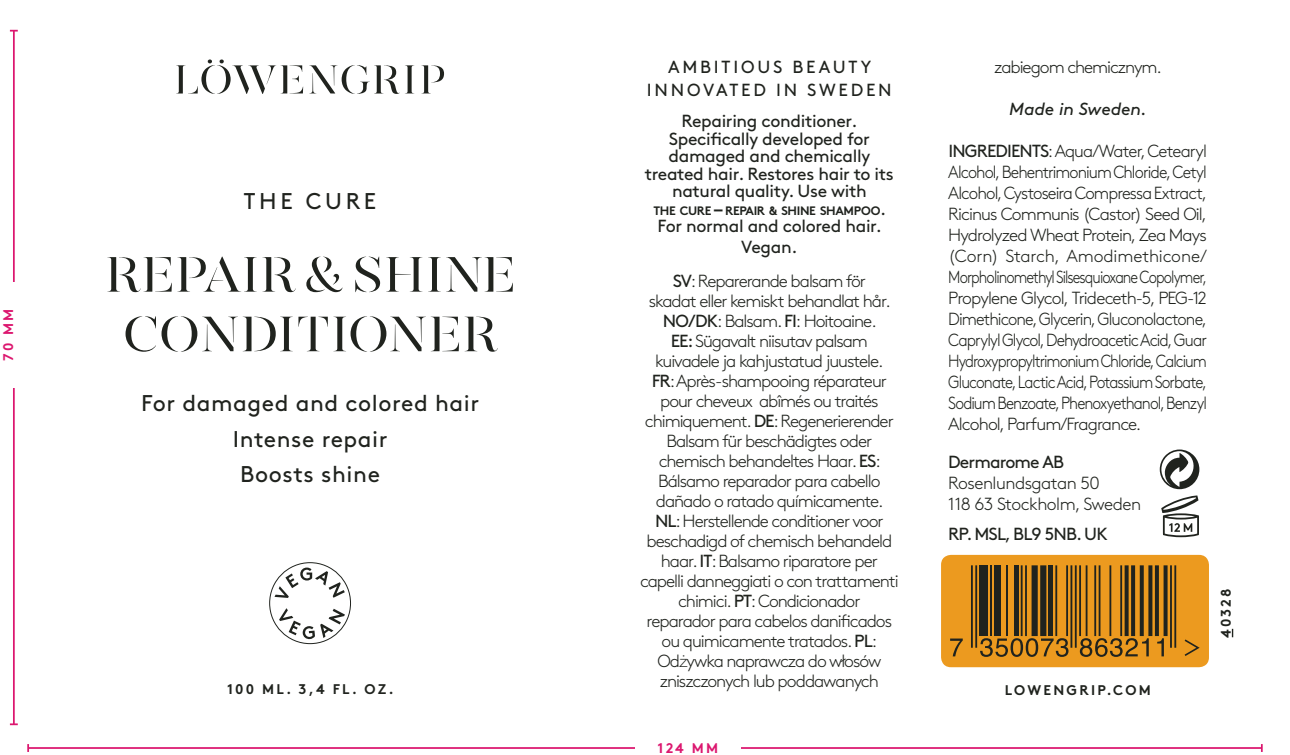
<style>
.page{position:relative;width:1290px;height:755px;background:#fff}
.page>*{position:absolute;margin:0;border:0;box-sizing:border-box;transform-origin:0 0}
.Product_type_GABRIEL{font:50.75px "Gabriela Stencil";color:#20231e}
.Product_USP_BROWN{font:22.75px "Brown Std";letter-spacing:.025em;color:#20231e}
.Product_name_BROWN{font:22.75px "Brown Std";letter-spacing:.16em;color:#20231e}
.Back_info{font:300 17.5px/19.9px "Brown Std";letter-spacing:-.06em;color:#20231e;text-align:center}
.Back_Ingredients{font:300 17.5px/21px "Brown Std";letter-spacing:-.055em;color:#20231e;text-align:justify}
.Back_info-2{font:17.5px/17.5px "Brown Std";letter-spacing:-.02em;color:#20231e;text-align:center}
.Back_contact_left{font:300 17.5px "Brown Std";letter-spacing:-.03em;color:#20231e}
.Back_Small_caps_head{font:17.5px "Brown Std";letter-spacing:.16em;color:#20231e}
.Back_contact_left-2{font:17.5px "Brown Std";letter-spacing:-.05em;color:#20231e}
.Back_product_text{font:italic 17.5px "Brown Std";letter-spacing:-.005em;color:#20231e}
.Size_BROWN{font:700 14px "Brown Std";letter-spacing:.155em;color:#20231e}
.Size_BROWN-2{font:700 14px "Brown Std";letter-spacing:.15em;color:#dc176f}
.Back_info-3{font:700 12.25px "Brown Std";letter-spacing:-.03em;color:#20231e}
.s1{font-size:17.5px}
.s2{font-weight:400;font-size:17.5px}
.s3{font-weight:400}
.s4{font-family:"Futura LT Pro"}
</style>
<div class="page">
<div style="left:941px;top:554px;width:268px;height:112px;background:#ec9a1f;border-radius:10px"></div>
<svg style="left:421px;top:65px;width:23px;height:28px"></svg>
<svg style="left:309px;top:65px;width:105px;height:29px"></svg>
<svg style="left:176px;top:59px;width:127px;height:35px"></svg>
<hr style="left:975px;top:565px;width:2px;height:82px;background:#20231e">
<hr style="left:971px;top:565px;width:2px;height:82px;background:#20231e">
<div style="left:979px;top:565px;width:9px;height:70px;background:#20231e"></div>
<hr style="left:990px;top:565px;width:2px;height:70px;background:#20231e">
<div style="left:995px;top:565px;width:6px;height:70px;background:#20231e"></div>
<hr style="left:1005px;top:565px;width:2px;height:70px;background:#20231e">
<hr style="left:1014px;top:565px;width:4px;height:70px;background:#20231e">
<hr style="left:1025px;top:565px;width:2px;height:70px;background:#20231e">
<hr style="left:1021px;top:565px;width:1px;height:70px;background:#20231e">
<div style="left:1040px;top:565px;width:6px;height:70px;background:#20231e"></div>
<div style="left:1031px;top:565px;width:7px;height:70px;background:#20231e"></div>
<hr style="left:1049px;top:565px;width:4px;height:70px;background:#20231e">
<hr style="left:1075px;top:565px;width:1px;height:82px;background:#20231e">
<hr style="left:1070px;top:565px;width:2px;height:82px;background:#20231e">
<hr style="left:1120px;top:565px;width:2px;height:70px;background:#20231e">
<hr style="left:1109px;top:565px;width:2px;height:70px;background:#20231e">
<hr style="left:1098px;top:565px;width:2px;height:70px;background:#20231e">
<hr style="left:1094px;top:565px;width:2px;height:70px;background:#20231e">
<hr style="left:1085px;top:565px;width:2px;height:70px;background:#20231e">
<hr style="left:1079px;top:565px;width:2px;height:70px;background:#20231e">
<hr style="left:1066px;top:565px;width:2px;height:70px;background:#20231e">
<hr style="left:1055px;top:565px;width:2px;height:70px;background:#20231e">
<svg style="left:1163px;top:565px;width:4px;height:70px"></svg>
<svg style="left:1155px;top:565px;width:4px;height:70px"></svg>
<svg style="left:1148px;top:565px;width:4px;height:70px"></svg>
<svg style="left:1140px;top:565px;width:4px;height:70px"></svg>
<svg style="left:1131px;top:565px;width:4px;height:70px"></svg>
<svg style="left:1124px;top:565px;width:4px;height:70px"></svg>
<hr style="left:1174px;top:565px;width:2px;height:82px;background:#20231e">
<hr style="left:1170px;top:565px;width:2px;height:82px;background:#20231e">
<svg style="left:950px;top:638px;width:13px;height:18px"></svg>
<svg style="left:980px;top:638px;width:88px;height:18px"></svg>
<svg style="left:1080px;top:638px;width:69px;height:18px"></svg>
<svg style="left:1157px;top:638px;width:7px;height:18px"></svg>
<svg style="left:1184px;top:639px;width:15px;height:16px"></svg>
<svg style="left:1161px;top:495px;width:38px;height:42px"></svg>
<svg style="left:1160px;top:449px;width:39px;height:40px"></svg>
<div style="left:269px;top:562px;width:82px;height:81px;border:1px solid #20231e;border-radius:50%"></div>
<svg style="left:274px;top:567px;width:71px;height:30px"></svg>
<svg style="left:279px;top:608px;width:66px;height:31px"></svg>
<hr style="left:13px;top:31px;width:2px;height:692px;background:#dc176f">
<svg style="left:10px;top:30px;width:8px;height:2px"></svg>
<hr style="left:28px;top:746px;width:1234px;height:2px;background:#dc176f">
<svg style="left:27px;top:744px;width:2px;height:7px"></svg>
<div style="left:0;top:282px;width:16px;height:105px;background:#fff"></div>
<div style="left:635px;top:739px;width:105px;height:15px;background:#fff"></div>
<p class="Size_BROWN-2" style="left:0;top:360px;width:54px;rotate:-90deg">70 MM</p>
<p class="Back_Small_caps_head" style="left:668px;top:56px;width:205px">AMBITIOUS BEAUTY</p>
<p class="Back_Small_caps_head" style="left:647px;top:79px;width:246px">INNOVATED IN SWEDEN</p>
<p class="Back_info-2" style="left:645px;top:112px;width:251px">Repairing conditioner.<br>Specifically developed for damaged and chemically treated hair. Restores hair to its natural quality. Use with</p>
<p class="Back_info-3" style="left:653px;top:203px;width:234px">THE CURE <span class="s1">–</span> REPAIR &amp; SHINE SHAMPOO<span class="s2">.</span></p>
<p class="Back_info-2" style="left:658px;top:215px;width:226px;line-height:21px">For normal and colored hair.<br>Vegan.</p>
<p class="Back_info" style="left:640px;top:271px;width:260px"><span class="s3">SV</span>: Reparerande balsam för<br>skadat eller kemiskt behandlat hår.<br><span class="s3">NO/DK</span>: Balsam. <span class="s3">FI</span>: Hoitoaine.<br><span class="s3">EE:</span> Sügavalt niisutav palsam kuivadele ja kahjustatud juustele.<br><span class="s3">FR</span>: Après-shampooing réparateur pour cheveux abîmés ou traités chimiquement. <span class="s3">DE</span>: Regenerierender<br>Balsam für beschädigtes oder chemisch behandeltes Haar. <span class="s3">ES</span>:<br>Bálsamo reparador para cabello dañado o ratado químicamente.<br><span class="s3">NL</span>: Herstellende conditioner voor beschadigd of chemisch behandeld haar. <span class="s3">IT</span>: Balsamo riparatore per capelli danneggiati o con trattamenti chimici. <span class="s3">PT</span>: Condicionador<br>reparador para cabelos danificados ou quimicamente tratados. <span class="s3">PL</span>:<br>Od<span class="s4">ż</span>ywka naprawcza do włosów zniszczonych lub poddawanych</p>
<p class="Back_info" style="left:994px;top:57px;width:169px">zabiegom chemicznym.</p>
<p class="Back_product_text" style="left:1009px;top:98px;width:139px">Made in Sweden.</p>
<p class="Back_Ingredients" style="left:948px;top:140px;width:260px"><span class="s3">INGREDIENTS</span>: Aqua/Water, Cetearyl Alcohol, Behentrimonium Chloride, Cetyl Alcohol, Cystoseira Compressa Extract, Ricinus Communis (Castor) Seed Oil, Hydrolyzed Wheat Protein, Zea Mays (Corn) Starch, Amodimethicone/ Morpholinomethyl Silsesquioxane Copolymer, Propylene Glycol, Trideceth-5, PEG-12<br>Dimethicone, Glycerin, Gluconolactone, Caprylyl Glycol, Dehydroacetic Acid, Guar Hydroxypropyltrimonium Chloride, Calcium Gluconate, Lactic Acid, Potassium Sorbate, Sodium Benzoate, Phenoxyethanol, Benzyl Alcohol, Parfum/Fragrance.</p>
<p class="Product_name_BROWN" style="left:244px;top:188px;width:134px">THE CURE</p>
<p class="Product_type_GABRIEL" style="left:105px;top:244px;width:413px">REPAIR &amp; SHINE</p>
<p class="Product_type_GABRIEL" style="left:123px;top:303px;width:377px">CONDITIONER</p>
<p class="Product_USP_BROWN" style="left:141px;top:390px;width:340px">For damaged and colored hair</p>
<p class="Product_USP_BROWN" style="left:233px;top:425px;width:156px">Intense repair</p>
<p class="Product_USP_BROWN" style="left:240px;top:460px;width:141px">Boosts shine</p>
<p class="Back_contact_left-2" style="left:948px;top:451px;width:117px">Dermarome AB</p>
<p class="Back_contact_left" style="left:948px;top:472px;width:153px">Rosenlundsgatan 50</p>
<p class="Back_contact_left" style="left:948px;top:493px;width:194px">118 63 Stockholm, Sweden</p>
<p class="Back_contact_left-2" style="left:948px;top:523px;width:161px">RP. MSL, BL9 5NB. UK</p>
<p class="Size_BROWN" style="left:227px;top:680px;width:168px">100 ML. 3,4 FL. OZ.</p>
<p class="Size_BROWN" style="left:1004px;top:681px;width:148px">LOWENGRIP.COM</p>
<p class="Size_BROWN" style="left:1217px;top:637px;width:50px;rotate:-90deg">40328</p>
<p class="Size_BROWN-2" style="left:658px;top:739px;width:62px">124 MM</p>
</div>
